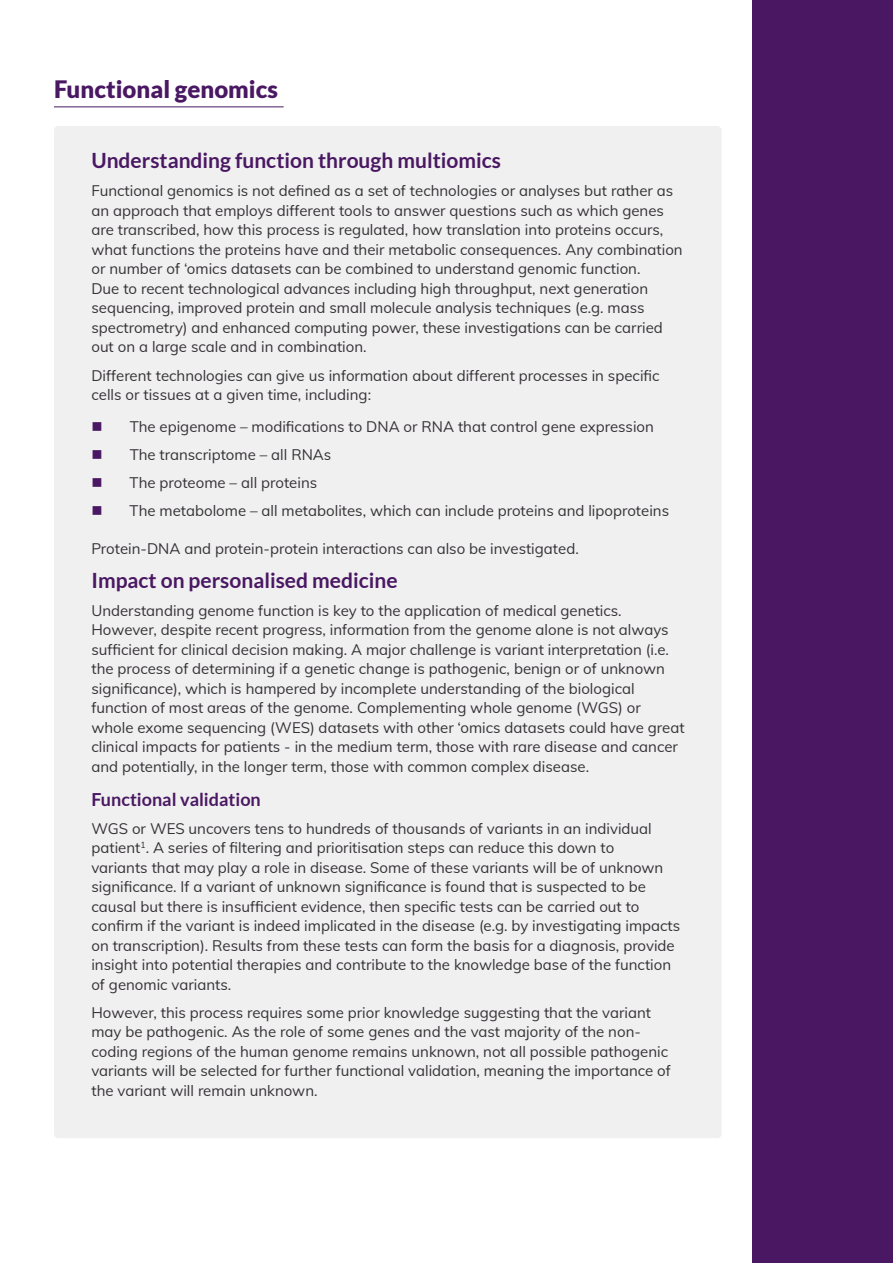
<style>
.page{position:relative;width:893px;height:1263px;background:#fff}
.page>*{position:absolute;margin:0;border:0;box-sizing:border-box;transform-origin:0 0}
.t1{font:900 24px "Lato";color:#4a1863}
.t2{font:700 21px "Lato";color:#4a1863}
.t3{font:700 18px "Lato";color:#4a1863}
.t4{font:15px/19.5px "Mulish";color:#363237}
</style>
<div class="page">
<div style="left:753px;top:0;width:140px;height:1263px;background:#4a1863"></div>
<div style="left:54px;top:126px;width:668px;height:1012px;background:#f0f0f0;border-radius:4px"></div>
<hr style="left:54px;top:106px;width:230px;height:1px;background:#4a1863">
<h1 class="t1" style="left:54px;top:75px;width:226px">Functional genomics</h1>
<h2 class="t2" style="left:91px;top:149px;width:411px">Understanding function through multiomics</h2>
<p class="t4" style="left:91px;top:181px;width:593px">Functional genomics is not defined as a set of technologies or analyses but rather as an approach that employs different tools to answer questions such as which genes are transcribed, how this process is regulated, how translation into proteins occurs, what functions the proteins have and their metabolic consequences. Any combination or number of ‘omics datasets can be combined to understand genomic function.<br>Due to recent technological advances including high throughput, next generation sequencing, improved protein and small molecule analysis techniques (e.g. mass spectrometry) and enhanced computing power, these investigations can be carried out on a large scale and in combination.</p>
<p class="t4" style="left:91px;top:365px;width:570px">Different technologies can give us information about different processes in specific cells or tissues at a given time, including:</p>
<p class="t4" style="left:130px;top:412px;width:541px;line-height:28px">The epigenome – modifications to DNA or RNA that control gene expression The transcriptome – all RNAs<br>The proteome – all proteins<br>The metabolome – all metabolites, which can include proteins and lipoproteins</p>
<p class="t4" style="left:91px;top:538px;width:489px">Protein-DNA and protein-protein interactions can also be investigated.</p>
<h2 class="t2" style="left:91px;top:568px;width:308px">Impact on personalised medicine</h2>
<p class="t4" style="left:91px;top:600px;width:595px">Understanding genome function is key to the application of medical genetics.<br>However, despite recent progress, information from the genome alone is not always sufficient for clinical decision making. A major challenge is variant interpretation (i.e. the process of determining if a genetic change is pathogenic, benign or of unknown significance), which is hampered by incomplete understanding of the biological function of most areas of the genome. Complementing whole genome (WGS) or whole exome sequencing (WES) datasets with other ‘omics datasets could have great clinical impacts for patients - in the medium term, those with rare disease and cancer and potentially, in the longer term, those with common complex disease.</p>
<p class="t3" style="left:91px;top:789px;width:171px">Functional validation</p>
<p class="t4" style="left:91px;top:818px;width:590px">WGS or WES uncovers tens to hundreds of thousands of variants in an individual patient<sup>1</sup>. A series of filtering and prioritisation steps can reduce this down to<br>variants that may play a role in disease. Some of these variants will be of unknown significance. If a variant of unknown significance is found that is suspected to be causal but there is insufficient evidence, then specific tests can be carried out to confirm if the variant is indeed implicated in the disease (e.g. by investigating impacts on transcription). Results from these tests can form the basis for a diagnosis, provide insight into potential therapies and contribute to the knowledge base of the function of genomic variants.</p>
<p class="t4" style="left:91px;top:1002px;width:581px">However, this process requires some prior knowledge suggesting that the variant may be pathogenic. As the role of some genes and the vast majority of the non&shy;coding regions of the human genome remains unknown, not all possible pathogenic variants will be selected for further functional validation, meaning the importance of the variant will remain unknown.</p>
</div>
